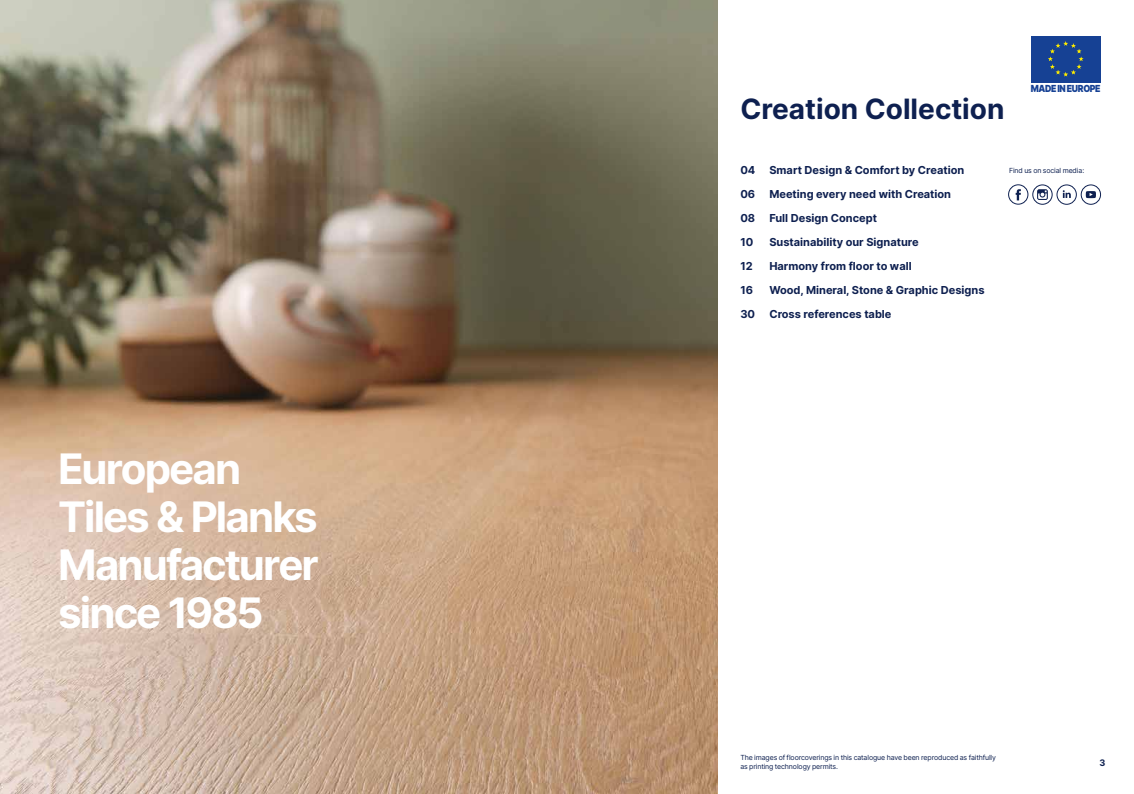
<style>
.page{position:relative;width:1134px;height:794px;background:#fff}
.page>*{position:absolute;margin:0;border:0;box-sizing:border-box;transform-origin:0 0}
.t1{font:700 42px/48px "Inter";letter-spacing:-.045em;color:#fff}
.t2{font:700 28px "Inter";color:#0e2050}
.t3{font:700 11px "Inter";color:#0e2050}
.t4{font:900 9.8px "Inter";letter-spacing:-.04em;color:#164194;scale:.89 1}
.t5{font:700 9px "Inter";color:#0e2050}
.t6{font:7px/9px "Inter";letter-spacing:-.015em;color:#0e2050}
</style>
<div class="page">
<svg style="left:1037px;top:189px;width:11px;height:11px"></svg>
<svg style="left:1038px;top:190px;width:9px;height:9px"></svg>
<div style="left:1032px;top:185px;width:20px;height:20px;border:1px solid #0e2050;border-radius:50%"></div>
<div style="left:1057px;top:185px;width:20px;height:20px;border:1px solid #0e2050;border-radius:50%"></div>
<svg style="left:1063px;top:190px;width:8px;height:8px"></svg>
<div style="left:1081px;top:185px;width:20px;height:20px;border:1px solid #0e2050;border-radius:50%"></div>
<svg style="left:1086px;top:191px;width:10px;height:7px"></svg>
<div style="left:1008px;top:184px;width:20px;height:20px;border:1px solid #0e2050;border-radius:50%"></div>
<svg style="left:1016px;top:189px;width:5px;height:11px"></svg>
<img style="left:0;top:0;width:717px;height:794px">
<div style="left:1031px;top:36px;width:69px;height:46px;background:#164194"></div>
<svg style="left:1048px;top:41px;width:35px;height:36px"></svg>
<h1 class="t1" style="left:58px;top:444px;width:262px">European<br>Tiles &amp; Planks<br>Manufacturer since 1985</h1>
<h2 class="t2" style="left:740px;top:88px;width:266px">Creation Collection</h2>
<p class="t4" style="left:1031px;top:81px;width:80px">MADE IN EUROPE</p>
<p class="t3" style="left:740px;top:162px;width:17px">04</p>
<p class="t3" style="left:769px;top:162px;width:196px">Smart Design &amp; Comfort by Creation</p>
<p class="t3" style="left:740px;top:186px;width:16px">06</p>
<p class="t3" style="left:769px;top:186px;width:183px">Meeting every need with Creation</p>
<p class="t3" style="left:740px;top:210px;width:16px">08</p>
<p class="t3" style="left:769px;top:210px;width:109px">Full Design Concept</p>
<p class="t3" style="left:740px;top:234px;width:14px">10</p>
<p class="t3" style="left:769px;top:234px;width:151px">Sustainability our Signature</p>
<p class="t3" style="left:740px;top:258px;width:14px">12</p>
<p class="t3" style="left:769px;top:258px;width:144px">Harmony from floor to wall</p>
<p class="t3" style="left:740px;top:282px;width:14px">16</p>
<p class="t3" style="left:769px;top:282px;width:217px">Wood, Mineral, Stone &amp; Graphic Designs</p>
<p class="t3" style="left:740px;top:306px;width:16px">30</p>
<p class="t3" style="left:769px;top:306px;width:124px">Cross references table</p>
<p class="t6" style="left:1009px;top:166px;width:77px">Find us on social media:</p>
<p class="t6" style="left:740px;top:752px;width:257px">The images of floorcoverings in this catalogue have been reproduced as faithfully as printing technology permits.</p>
<p class="t5" style="left:1099px;top:756px;width:7px">3</p>
</div>
